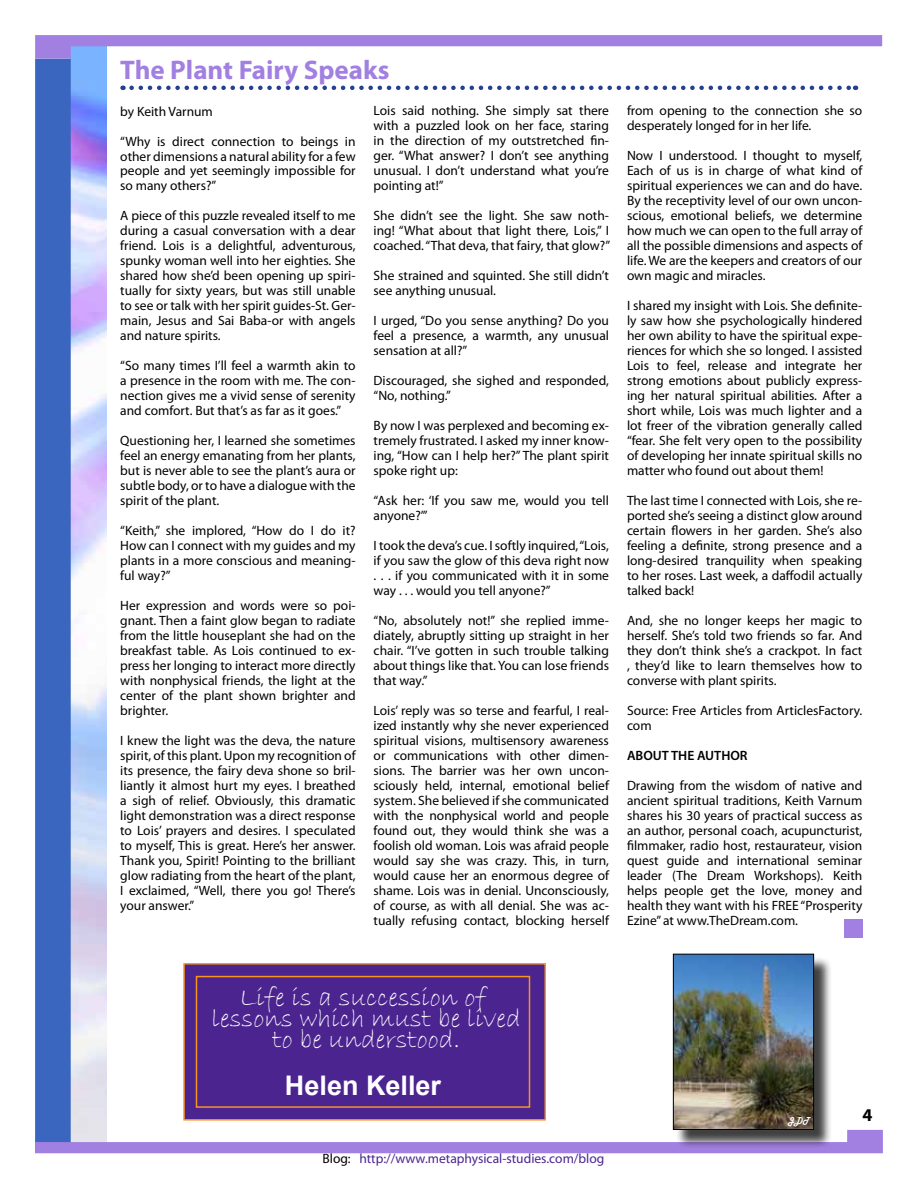
<style>
.page{position:relative;width:918px;height:1188px;background:#fff}
.page>*{position:absolute;margin:0;border:0;box-sizing:border-box;transform-origin:0 0}
.t1{font:27px/21px "Bradley Hand ITC";color:#fff;text-align:center}
.t2{font:700 27px "Myriad Pro";color:#a180e2}
.t3{font:700 27px "Arial";color:#fff}
.t4{font:700 18px "Myriad Pro";color:#000}
.t5{font:13.5px/15px "Myriad Pro";color:#000;text-align:justify}
.t6{font:13.5px "Myriad Pro";color:#4b2490}
.t7{font:600 13.5px "Myriad Pro";color:#000}
.t8{font:9px "Harlow Solid";color:#fff}
.s1{color:#000}
</style>
<div class="page">
<img style="left:71px;top:59px;width:35px;height:1071px">
<div style="left:35px;top:59px;width:36px;height:1094px;background:#3a66bf"></div>
<svg style="left:35px;top:35px;width:847px;height:24px"></svg>
<svg style="left:35px;top:1130px;width:848px;height:23px"></svg>
<div style="left:844px;top:919px;width:18px;height:19px;background:#a180e2"></div>
<svg style="left:132px;top:86px;width:724px;height:4px"></svg>
<div style="left:183px;top:963px;width:363px;height:158px;background:#4b2490;border:2px solid #f7941e"></div>
<div style="left:196px;top:976px;width:334px;height:132px;border:2px solid #f7941e"></div>
<div style="left:675px;top:956px;width:158px;height:193px;background:#000;opacity:.75"></div>
<img style="left:675px;top:956px;width:137px;height:172px">
<div style="left:673px;top:954px;width:141px;height:176px;border:1px solid #000"></div>
<h1 class="t2" style="left:120px;top:52px;width:271px">The Plant Fairy Speaks</h1>
<p class="t5" style="left:120px;top:103px;width:94px">by Keith Varnum</p>
<p class="t5" style="left:120px;top:133px;width:237px">“Why is direct connection to beings in other dimensions a natural ability for a few people and yet seemingly impossible for so many others?”</p>
<p class="t5" style="left:120px;top:208px;width:237px">A piece of this puzzle revealed itself to me during a casual conversation with a dear friend. Lois is a delightful, adventurous, spunky woman well into her eighties. She shared how she’d been opening up spiri&shy;tually for sixty years, but was still unable to see or talk with her spirit guides-St. Ger&shy;main, Jesus and Sai Baba-or with angels and nature spirits.</p>
<p class="t5" style="left:120px;top:358px;width:237px">“So many times I’ll feel a warmth akin to a presence in the room with me. The con&shy;nection gives me a vivid sense of serenity and comfort. But that’s as far as it goes.”</p>
<p class="t5" style="left:120px;top:433px;width:237px">Questioning her, I learned she sometimes feel an energy emanating from her plants, but is never able to see the plant’s aura or subtle body, or to have a dialogue with the spirit of the plant.</p>
<p class="t5" style="left:120px;top:523px;width:237px">“Keith,” she implored, “How do I do it?<br>How can I connect with my guides and my plants in a more conscious and meaning&shy;ful way?”</p>
<p class="t5" style="left:120px;top:598px;width:237px">Her expression and words were so poi&shy;gnant. Then a faint glow began to radiate from the little houseplant she had on the breakfast table. As Lois continued to ex&shy;press her longing to interact more directly with nonphysical friends, the light at the center of the plant shown brighter and brighter.</p>
<p class="t5" style="left:120px;top:733px;width:237px">I knew the light was the deva, the nature spirit, of this plant. Upon my recognition of its presence, the fairy deva shone so bril&shy;liantly it almost hurt my eyes. I breathed a sigh of relief. Obviously, this dramatic light demonstration was a direct response to Lois’ prayers and desires. I speculated to myself, This is great. Here’s her answer.<br>Thank you, Spirit! Pointing to the brilliant glow radiating from the heart of the plant, I exclaimed, “Well, there you go! There’s your answer.”</p>
<p class="t5" style="left:374px;top:103px;width:237px">Lois said nothing. She simply sat there with a puzzled look on her face, staring in the direction of my outstretched fin&shy;ger. “What answer? I don’t see anything unusual. I don’t understand what you’re pointing at!”</p>
<p class="t5" style="left:374px;top:208px;width:238px">She didn’t see the light. She saw noth&shy;ing! “What about that light there, Lois,” I coached. “That deva, that fairy, that glow?”</p>
<p class="t5" style="left:374px;top:268px;width:237px">She strained and squinted. She still didn’t see anything unusual.</p>
<p class="t5" style="left:374px;top:313px;width:237px">I urged, “Do you sense anything? Do you feel a presence, a warmth, any unusual sensation at all?”</p>
<p class="t5" style="left:374px;top:373px;width:237px">Discouraged, she sighed and responded, “No, nothing.”</p>
<p class="t5" style="left:374px;top:418px;width:237px">By now I was perplexed and becoming ex&shy;tremely frustrated. I asked my inner know&shy;ing, “How can I help her?” The plant spirit spoke right up:</p>
<p class="t5" style="left:374px;top:493px;width:237px">“Ask her: ‘If you saw me, would you tell anyone?’”</p>
<p class="t5" style="left:374px;top:538px;width:237px">I took the deva’s cue. I softly inquired, “Lois, if you saw the glow of this deva right now . . . if you communicated with it in some way . . . would you tell anyone?”</p>
<p class="t5" style="left:374px;top:613px;width:237px">“No, absolutely not!” she replied imme&shy;diately, abruptly sitting up straight in her chair. “I’ve gotten in such trouble talking about things like that. You can lose friends that way.”</p>
<p class="t5" style="left:374px;top:703px;width:237px">Lois’ reply was so terse and fearful, I real&shy;ized instantly why she never experienced spiritual visions, multisensory awareness or communications with other dimen&shy;sions. The barrier was her own uncon&shy;sciously held, internal, emotional belief system. She believed if she communicated with the nonphysical world and people found out, they would think she was a foolish old woman. Lois was afraid people would say she was crazy. This, in turn, would cause her an enormous degree of shame. Lois was in denial. Unconsciously, of course, as with all denial. She was ac&shy;tually refusing contact, blocking herself</p>
<p class="t5" style="left:627px;top:103px;width:237px">from opening to the connection she so desperately longed for in her life.</p>
<p class="t5" style="left:627px;top:148px;width:237px">Now I understood. I thought to myself, Each of us is in charge of what kind of spiritual experiences we can and do have.<br>By the receptivity level of our own uncon&shy;scious, emotional beliefs, we determine how much we can open to the full array of all the possible dimensions and aspects of life. We are the keepers and creators of our own magic and miracles.</p>
<p class="t5" style="left:627px;top:298px;width:237px">I shared my insight with Lois. She definite&shy;ly saw how she psychologically hindered her own ability to have the spiritual expe&shy;riences for which she so longed. I assisted Lois to feel, release and integrate her strong emotions about publicly express&shy;ing her natural spiritual abilities. After a short while, Lois was much lighter and a lot freer of the vibration generally called “fear. She felt very open to the possibility of developing her innate spiritual skills no matter who found out about them!</p>
<p class="t5" style="left:627px;top:493px;width:237px">The last time I connected with Lois, she re&shy;ported she’s seeing a distinct glow around certain flowers in her garden. She’s also feeling a definite, strong presence and a long-desired tranquility when speaking to her roses. Last week, a daffodil actually talked back!</p>
<p class="t5" style="left:627px;top:613px;width:237px">And, she no longer keeps her magic to herself. She’s told two friends so far. And they don’t think she’s a crackpot. In fact , they’d like to learn themselves how to converse with plant spirits.</p>
<p class="t5" style="left:627px;top:703px;width:237px">Source: Free Articles from ArticlesFactory. com</p>
<p class="t7" style="left:627px;top:747px;width:122px">ABOUT THE AUTHOR</p>
<p class="t5" style="left:627px;top:778px;width:237px">Drawing from the wisdom of native and ancient spiritual traditions, Keith Varnum shares his 30 years of practical success as an author, personal coach, acupuncturist, filmmaker, radio host, restaurateur, vision quest guide and international seminar leader (The Dream Workshops). Keith helps people get the love, money and health they want with his FREE “Prosperity Ezine” at www.TheDream.com.</p>
<h1 class="t1" style="left:212px;top:988px;width:310px">Life is a succession of lessons which must be lived to be understood.</h1>
<h1 class="t3" style="left:285px;top:1068px;width:158px">Helen Keller</h1>
<p class="t6" style="left:322px;top:1150px;width:283px"><span class="s1">Blog:</span> http://www.metaphysical-studies.com/blog</p>
<p class="t8" style="left:788px;top:1115px;width:23px">JDT</p>
<h2 class="t4" style="left:862px;top:1103px;width:11px">4</h2>
</div>
